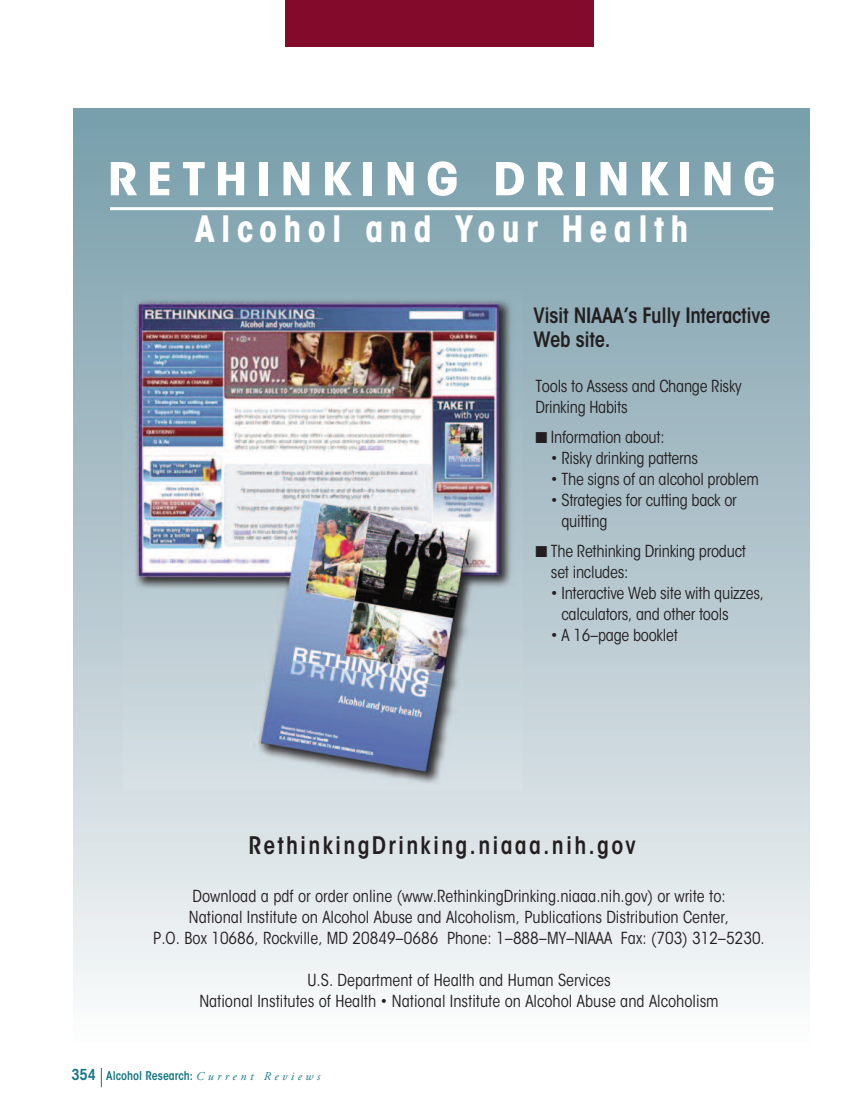
<style>
.page{position:relative;width:851px;height:1107px;background:#fff}
.page>*{position:absolute;margin:0;border:0;box-sizing:border-box;transform-origin:0 0}
.t1{font:700 condensed 45px "ITC Avant Garde Std";letter-spacing:.16em;color:#fff;scale:1.2 1}
.t2{font:700 condensed 36px "ITC Avant Garde Std";letter-spacing:.17em;color:#fff}
.t3{font:600 condensed 24px "ITC Avant Garde Std";letter-spacing:.09em;color:#231f20}
.t4{font:600 condensed 21px/24px "ITC Avant Garde Std";letter-spacing:-.015em;color:#231f20}
.t5{font:condensed 16.5px/21px "ITC Avant Garde Std";color:#231f20}
.t6{font:600 condensed 12px "ITC Avant Garde Std";color:#147586}
.s1{font-size:15px}
.s2{font-family:"Adobe Garamond Pro";font-weight:400;font-style:italic;font-stretch:normal}
</style>
<div class="page">
<div style="left:74px;top:108px;width:735px;height:935px;background:linear-gradient(to bottom,#749aa8,#f9f8f9)"></div>
<svg style="left:101px;top:1068px;width:1px;height:19px"></svg>
<div style="left:285px;top:0;width:308px;height:47px;background:#830a2b"></div>
<hr style="left:110px;top:207px;width:663px;height:3px;background:#fff">
<img style="left:124px;top:291px;width:398px;height:499px">
<h1 class="t1" style="left:107px;top:162px;width:558px">RETHINKING DRINKING</h1>
<h1 class="t2" style="left:195px;top:215px;width:495px">Alcohol and Your Health</h1>
<p class="t4" style="left:533px;top:305px;width:238px">Visit NIAAA’s Fully Interactive<br>Web site.</p>
<p class="t5" style="left:535px;top:377px;width:208px">Tools to Assess and Change Risky<br>Drinking Habits</p>
<p class="t5" style="left:535px;top:428px;width:131px">■ Information about:</p>
<p class="t5" style="left:551px;top:449px;width:149px">• Risky drinking patterns</p>
<p class="t5" style="left:551px;top:470px;width:209px">• The signs of an alcohol problem</p>
<p class="t5" style="left:561px;top:491px;width:177px;text-indent:-10px">• Strategies for cutting back or quitting</p>
<p class="t5" style="left:551px;top:542px;width:196px;text-indent:-16px">■ The Rethinking Drinking product set includes:</p>
<p class="t5" style="left:561px;top:584px;width:204px;text-indent:-10px">• Interactive Web site with quizzes, calculators, and other tools</p>
<p class="t5" style="left:551px;top:626px;width:128px">• A 16–page booklet</p>
<p class="t3" style="left:248px;top:836px;width:389px">RethinkingDrinking.niaaa.nih.gov</p>
<p class="t5" style="left:153px;top:887px;width:613px;text-align:center">Download a pdf or order online (www.RethinkingDrinking.niaaa.nih.gov) or write to:<br>National Institute on Alcohol Abuse and Alcoholism, Publications Distribution Center,<br>P.O. Box 10686, Rockville, MD 20849–0686 Phone: 1–888–MY–NIAAA Fax: (703) 312–5230.</p>
<p class="t5" style="left:199px;top:971px;width:521px;text-align:center">U.S. Department of Health and Human Services<br>National Institutes of Health • National Institute on Alcohol Abuse and Alcoholism</p>
<p class="t6" style="left:71px;top:1071px;width:250px"><span class="s1">354</span> Alcohol Research: <span class="s2">C u r r e n t R e v i e w s</span></p>
</div>
